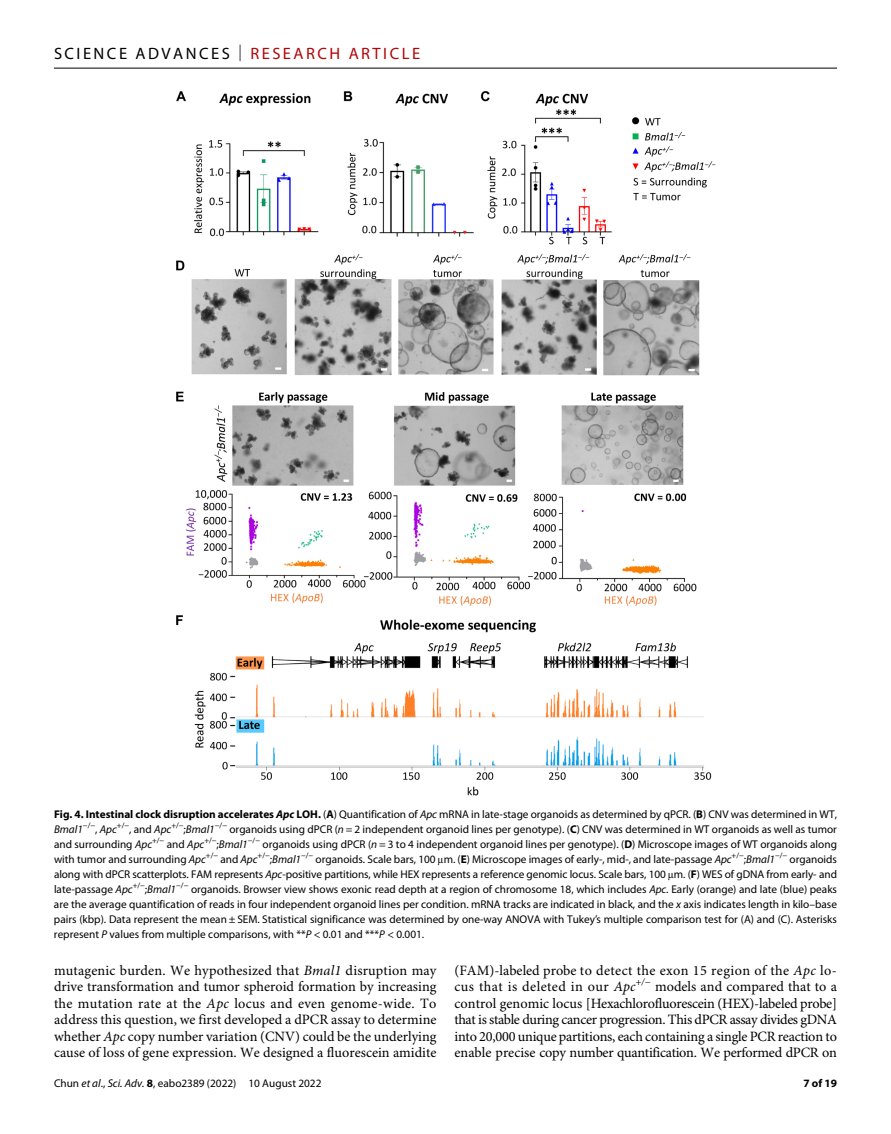
<style>
.page{position:relative;width:891px;height:1134px;background:#fff}
.page>*{position:absolute;margin:0;border:0;box-sizing:border-box;transform-origin:0 0}
.t1{font:16.5px "Myriad Pro";letter-spacing:.15em;color:#000}
.t2{font:14.25px/16.5px "Minion Pro";color:#000;text-align:justify}
.t3{font:11.25px/15px "Myriad Pro";color:#000;text-align:justify}
.t4{font:700 11.25px "Myriad Pro";color:#000}
.s1{font-weight:300}
.s2{color:#b10508}
.s3{font-weight:700}
.s4{font-weight:700;font-style:italic}
.s5{font-style:italic}
</style>
<div class="page">
<hr style="left:54px;top:68px;width:783px;height:1px;background:#000">
<img style="left:176px;top:91px;width:540px;height:705px">
<h1 class="t1" style="left:54px;top:40px;width:368px">SCIENCE ADVANCES <span class="s1">|</span> <span class="s2">RESEARCH ARTICLE</span></h1>
<p class="t3" style="left:54px;top:807px;width:785px"><span class="s3">Fig. 4. Intestinal clock disruption accelerates</span> <span class="s4">Apc</span> <span class="s3">LOH.</span> (<span class="s3">A</span>) Quantification of <span class="s5">Apc</span> mRNA in late-stage organoids as determined by qPCR. (<span class="s3">B</span>) CNV was determined in WT, <span class="s5">Bmal1</span><sup>−/−</sup>, <span class="s5">Apc</span><sup>+/−</sup>, and <span class="s5">Apc</span><sup>+/−</sup>;<span class="s5">Bmal1</span><sup>−/−</sup> organoids using dPCR (<span class="s5">n</span> = 2 independent organoid lines per genotype). (<span class="s3">C</span>) CNV was determined in WT organoids as well as tumor and surrounding <span class="s5">Apc</span><sup>+/−</sup> and <span class="s5">Apc</span><sup>+/−</sup>;<span class="s5">Bmal1</span><sup>−/−</sup> organoids using dPCR (<span class="s5">n</span> = 3 to 4 independent organoid lines per genotype). (<span class="s3">D</span>) Microscope images of WT organoids along with tumor and surrounding <span class="s5">Apc</span><sup>+/−</sup> and <span class="s5">Apc</span><sup>+/−</sup>;<span class="s5">Bmal1</span><sup>−/−</sup> organoids. Scale bars, 100 m. (<span class="s3">E</span>) Microscope images of early-, mid-, and late-passage <span class="s5">Apc</span><sup>+/−</sup>;<span class="s5">Bmal1</span><sup>−/−</sup> organoids along with dPCR scatterplots. FAM represents <span class="s5">Apc</span>-positive partitions, while HEX represents a reference genomic locus. Scale bars, 100 m. (<span class="s3">F</span>) WES of gDNA from early- and late-passage <span class="s5">Apc</span><sup>+/−</sup>;<span class="s5">Bmal1</span><sup>−/−</sup> organoids. Browser view shows exonic read depth at a region of chromosome 18, which includes <span class="s5">Apc.</span> Early (orange) and late (blue) peaks are the average quantification of reads in four independent organoid lines per condition. mRNA tracks are indicated in black, and the <span class="s5">x</span> axis indicates length in kilo–base pairs (kbp). Data represent the mean ± SEM. Statistical significance was determined by one-way ANOVA with Tukey’s multiple comparison test for (A) and (C). Asterisks represent <span class="s5">P</span> values from multiple comparisons, with **<span class="s5">P</span> &lt; 0.01 and ***<span class="s5">P</span> &lt; 0.001.</p>
<p class="t2" style="left:54px;top:963px;width:384px">mutagenic burden. We hypothesized that <span class="s5">Bmal1</span> disruption may drive transformation and tumor spheroid formation by increasing the mutation rate at the <span class="s5">Apc</span> locus and even genome-wide. To address this question, we first developed a dPCR assay to determine whether <span class="s5">Apc</span> copy number variation (CNV) could be the underlying cause of loss of gene expression. We designed a fluorescein amidite</p>
<p class="t2" style="left:454px;top:963px;width:384px">(FAM)-labeled probe to detect the exon 15 region of the <span class="s5">Apc</span> lo&shy;cus that is deleted in our <span class="s5">Apc</span><sup>+/−</sup> models and compared that to a control genomic locus [Hexachlorofluorescein (HEX)-labeled probe] that is stable during cancer progression. This dPCR assay divides gDNA into 20,000 unique partitions, each containing a single PCR reaction to enable precise copy number quantification. We performed dPCR on</p>
<p class="t3" style="left:54px;top:1076px;width:269px">Chun <span class="s5">et al</span>., <span class="s5">Sci. Adv.</span> <span class="s3">8</span>, eabo2389 (2022) 10 August 2022</p>
<p class="t4" style="left:803px;top:1074px;width:35px">7 of 19</p>
</div>
